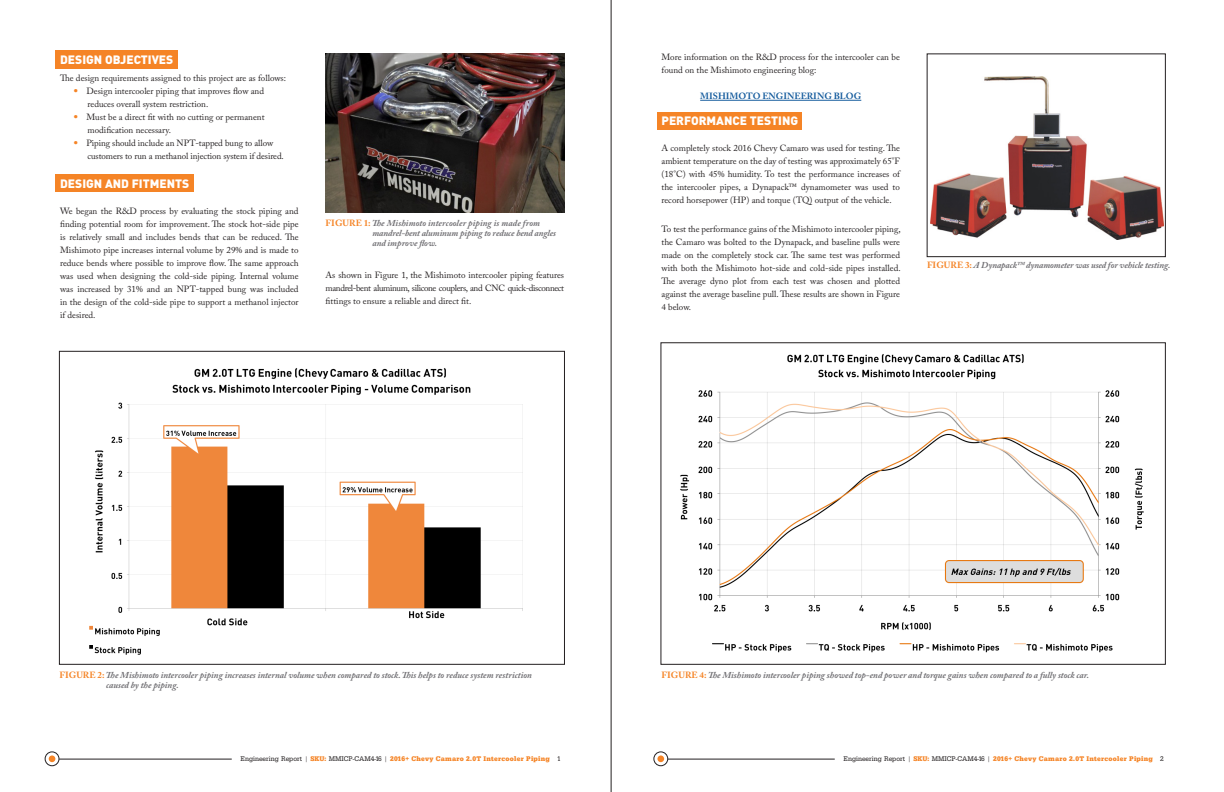
<style>
.page{position:relative;width:1224px;height:792px;background:#fff}
.page>*{position:absolute;margin:0;border:0;box-sizing:border-box;transform-origin:0 0}
.t1{font:900 12px "DIN";color:#fff}
.t2{font:9px/13px "Adobe Caslon Pro";color:#231f20}
.t3{font:italic 700 9px/10px "Adobe Caslon Pro";color:#717074}
.t4{font:700 9px "Adobe Caslon Pro";color:#175d9e}
.t5{font:7px "URW Egyptienne TOT Bol Nar";letter-spacing:.04em;color:#f58426}
.s1{font-weight:700;font-size:12px;color:#f58426}
.s2{font-style:normal;color:#f58426}
.s3{font-family:"URW Egyptienne TOT Reg Nar";color:#231f20}
</style>
<div class="page">
<div style="left:657px;top:112px;width:145px;height:18px;background:#f58426"></div>
<div style="left:55px;top:50px;width:123px;height:19px;background:#f58426"></div>
<div style="left:55px;top:175px;width:139px;height:17px;background:#f58426"></div>
<hr style="left:59px;top:759px;width:173px;height:1px;background:#231f20">
<div style="left:49px;top:755px;width:6px;height:7px;background:#f58426;border-radius:50%"></div>
<div style="left:45px;top:752px;width:14px;height:14px;border:1px solid #231f20;border-radius:50%"></div>
<hr style="left:668px;top:759px;width:167px;height:1px;background:#231f20">
<div style="left:657px;top:755px;width:7px;height:7px;background:#f58426;border-radius:50%"></div>
<div style="left:654px;top:752px;width:14px;height:14px;border:1px solid #231f20;border-radius:50%"></div>
<hr style="left:611px;top:0;width:1px;height:792px;background:#231f20">
<hr style="left:700px;top:100px;width:161px;height:1px;background:#175d9e">
<img style="left:326px;top:54px;width:238px;height:158px">
<img style="left:89px;top:368px;width:434px;height:287px">
<div style="left:59px;top:351px;width:506px;height:313px;border:1px solid #231f20"></div>
<img style="left:930px;top:76px;width:234px;height:164px">
<div style="left:927px;top:54px;width:239px;height:203px;border:1px solid #231f20"></div>
<img style="left:680px;top:354px;width:464px;height:299px">
<p class="t1" style="left:60px;top:51px;width:115px">DESIGN OBJECTIVES</p>
<p class="t2" style="left:60px;top:71px;width:228px">The design requirements assigned to this project are as follows:</p>
<p class="t2" style="left:88px;top:84px;width:178px;text-indent:-14px"><span class="s1">•</span> Design intercooler piping that improves flow and reduces overall system restriction.</p>
<p class="t2" style="left:88px;top:110px;width:179px;text-indent:-14px"><span class="s1">•</span> Must be a direct fit with no cutting or permanent modification necessary.</p>
<p class="t2" style="left:88px;top:136px;width:198px;text-indent:-14px"><span class="s1">•</span> Piping should include an NPT-tapped bung to allow customers to run a methanol injection system if desired.</p>
<p class="t1" style="left:60px;top:175px;width:131px">DESIGN AND FITMENTS</p>
<p class="t2" style="left:60px;top:204px;width:240px;text-align:justify">We began the R&amp;D process by evaluating the stock piping and finding potential room for improvement. The stock hot-side pipe is relatively small and includes bends that can be reduced. The Mishimoto pipe increases internal volume by 29% and is made to reduce bends where possible to improve flow. The same approach was used when designing the cold-side piping. Internal volume was increased by 31% and an NPT-tapped bung was included in the design of the cold-side pipe to support a methanol injector if desired.</p>
<p class="t3" style="left:372px;top:218px;width:185px;text-indent:-47px"><span class="s2">FIGURE 1:</span> The Mishimoto intercooler piping is made from mandrel-bent aluminum piping to reduce bend angles and improve flow.</p>
<p class="t2" style="left:326px;top:269px;width:240px;text-align:justify">As shown in Figure 1, the Mishimoto intercooler piping features mandrel-bent aluminum, silicone couplers, and CNC quick-disconnect fittings to ensure a reliable and direct fit.</p>
<p class="t2" style="left:662px;top:51px;width:240px">More information on the R&amp;D process for the intercooler can be found on the Mishimoto engineering blog:</p>
<p class="t4" style="left:700px;top:91px;width:163px">MISHIMOTO ENGINEERING BLOG</p>
<p class="t1" style="left:662px;top:113px;width:138px">PERFORMANCE TESTING</p>
<p class="t2" style="left:662px;top:142px;width:240px;text-align:justify">A completely stock 2016 Chevy Camaro was used for testing. The ambient temperature on the day of testing was approximately 65°F (18°C) with 45% humidity. To test the performance increases of the intercooler pipes, a Dynapack™ dynamometer was used to record horsepower (HP) and torque (TQ) output of the vehicle.</p>
<p class="t2" style="left:662px;top:223px;width:241px;text-align:justify">To test the performance gains of the Mishimoto intercooler piping, the Camaro was bolted to the Dynapack, and baseline pulls were made on the completely stock car. The same test was performed with both the Mishimoto hot-side and cold-side pipes installed.<br>The average dyno plot from each test was chosen and plotted against the average baseline pull. These results are shown in Figure 4 below.</p>
<p class="t3" style="left:927px;top:260px;width:245px"><span class="s2">FIGURE 3:</span> A Dynapack™ dynamometer was used for vehicle testing.</p>
<p class="t3" style="left:106px;top:670px;width:427px;text-indent:-47px"><span class="s2">FIGURE 2:</span> The Mishimoto intercooler piping increases internal volume when compared to stock. This helps to reduce system restriction caused by the piping.</p>
<p class="t5" style="left:241px;top:755px;width:322px"><span class="s3">Engineering Report |</span> SKU: <span class="s3">MMICP-CAM4-16 |</span> 2016+ Chevy Camaro 2.0T Intercooler Piping <span class="s3">1</span></p>
<p class="t3" style="left:662px;top:670px;width:429px"><span class="s2">FIGURE 4:</span> The Mishimoto intercooler piping showed top-end power and torque gains when compared to a fully stock car.</p>
<p class="t5" style="left:844px;top:755px;width:322px"><span class="s3">Engineering Report |</span> SKU: <span class="s3">MMICP-CAM4-16 |</span> 2016+ Chevy Camaro 2.0T Intercooler Piping <span class="s3">2</span></p>
</div>
